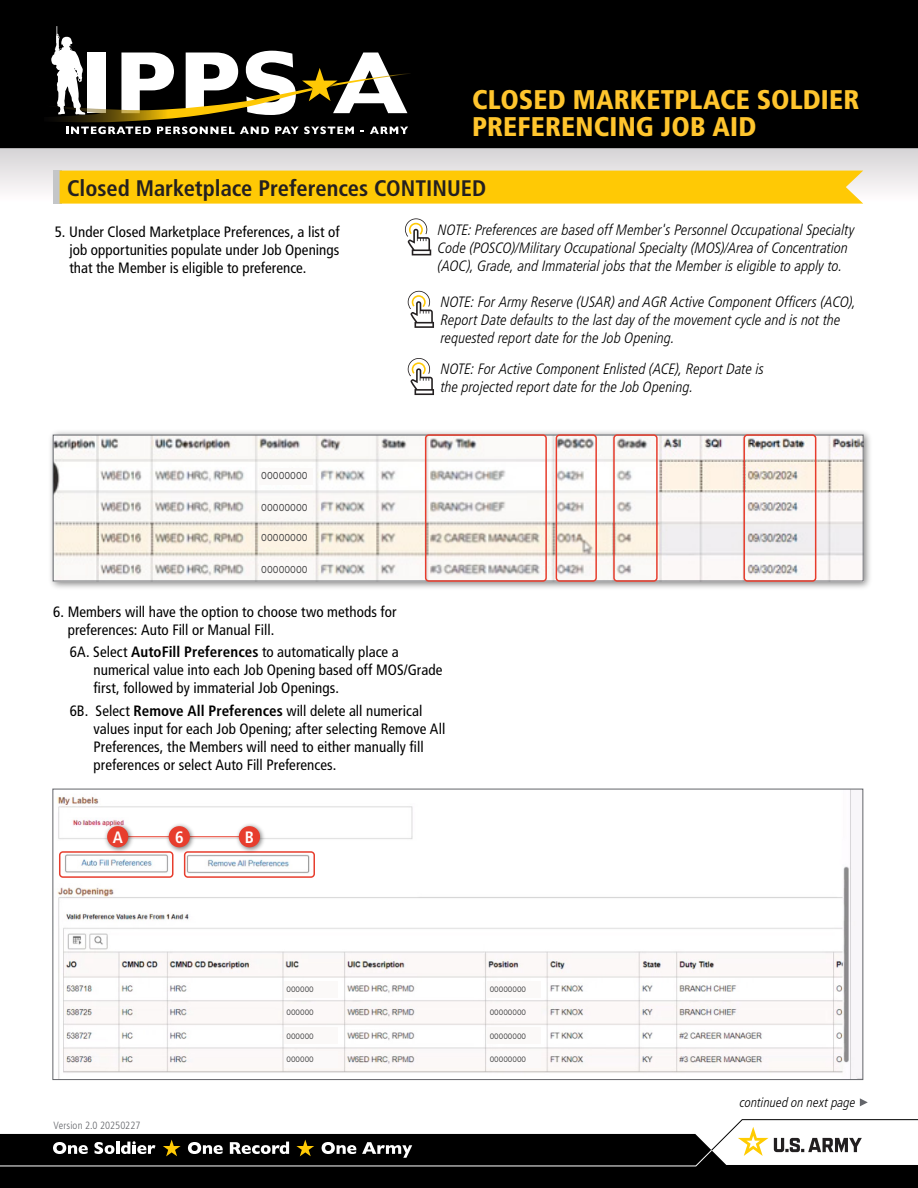
<style>
.page{position:relative;width:918px;height:1188px;background:#fff}
.page>*{position:absolute;margin:0;border:0;box-sizing:border-box;transform-origin:0 0}
.t1{font:900 condensed 27px/27px "Frutiger LT Std";letter-spacing:.005em;color:#ffc52d}
.t2{font:700 condensed 22.5px "Frutiger LT Std";color:#231f20}
.t3{font:700 condensed 16.5px "Frutiger LT Std";color:#fff}
.t4{font:condensed 15px/18px "Frutiger LT Std";letter-spacing:.005em;color:#000}
.t5{font:italic 300 condensed 15px/18px "Frutiger LT Pro";color:#000}
.t6{font:italic 300 condensed 13.35px "Frutiger LT Pro";letter-spacing:.005em;color:#000}
.t7{font:10.5px "Proxima Nova";color:#404041;scale:.9 1}
.t8{font:300 condensed 10.5px "Frutiger LT Std";letter-spacing:.005em;color:#63656a}
.t9{font:8.25px "Proxima Nova";color:#404041;scale:.9 1}
.s1{font-weight:700}
</style>
<div class="page">
<svg style="left:0;top:148px;width:918px;height:42px;background:#dedbda"></svg>
<svg style="left:53px;top:171px;width:7px;height:33px"></svg>
<div style="left:60px;top:171px;width:803px;height:33px;background:#ffc905"></div>
<svg style="left:860px;top:1098px;width:8px;height:8px"></svg>
<div style="left:0;top:1166px;width:918px;height:22px;background:#000"></div>
<svg style="left:0;top:1119px;width:918px;height:47px"></svg>
<svg style="left:405px;top:218px;width:26px;height:37px"></svg>
<svg style="left:408px;top:291px;width:26px;height:37px"></svg>
<svg style="left:408px;top:358px;width:26px;height:37px"></svg>
<img style="left:50px;top:431px;width:820px;height:157px">
<img style="left:55px;top:437px;width:807px;height:142px">
<img style="left:57px;top:791px;width:804px;height:287px">
<div style="left:259px;top:468px;width:54px;height:17px;background:#fbf9f8"></div>
<div style="left:259px;top:500px;width:54px;height:16px;background:#fbf9f7"></div>
<div style="left:259px;top:530px;width:54px;height:16px;background:#fdf3e4"></div>
<div style="left:259px;top:562px;width:54px;height:16px;background:#fbf9f8"></div>
<div style="left:488px;top:981px;width:53px;height:17px;background:#fbf9f8"></div>
<div style="left:488px;top:1004px;width:53px;height:17px;background:#fcf8f8"></div>
<div style="left:488px;top:1027px;width:53px;height:16px;background:#fbf9f8"></div>
<div style="left:488px;top:1051px;width:53px;height:17px;background:#fbf9f9"></div>
<div style="left:284px;top:981px;width:54px;height:17px;background:#fbf9f8"></div>
<div style="left:284px;top:1004px;width:54px;height:17px;background:#fcf8f8"></div>
<div style="left:284px;top:1027px;width:54px;height:16px;background:#fbf9f8"></div>
<div style="left:284px;top:1051px;width:54px;height:17px;background:#fbf9f9"></div>
<div style="left:425px;top:434px;width:122px;height:148px;border:2px solid #e73d2d;border-radius:3px"></div>
<div style="left:613px;top:434px;width:45px;height:148px;border:2px solid #e73d2d;border-radius:3px"></div>
<div style="left:743px;top:434px;width:73px;height:148px;border:2px solid #e73d2d;border-radius:3px"></div>
<div style="left:556px;top:434px;width:41px;height:148px;border:2px solid #e73d2d;border-radius:3px"></div>
<div style="left:59px;top:851px;width:114px;height:27px;border:2px solid #e73d2d;border-radius:3px"></div>
<div style="left:184px;top:851px;width:131px;height:27px;border:2px solid #e73d2d;border-radius:3px"></div>
<hr style="left:123px;top:836px;width:120px;height:1px;background:#e73d2d">
<img style="left:163px;top:820px;width:35px;height:35px">
<div style="left:169px;top:826px;width:21px;height:21px;background:#e73d2d;border-radius:50%"></div>
<img style="left:233px;top:821px;width:35px;height:34px">
<div style="left:239px;top:826px;width:21px;height:21px;background:#e73d2d;border-radius:50%"></div>
<img style="left:102px;top:821px;width:34px;height:34px">
<div style="left:107px;top:826px;width:21px;height:21px;background:#e73d2d;border-radius:50%"></div>
<div style="left:0;top:0;width:918px;height:148px;background:#000"></div>
<svg style="left:51px;top:26px;width:359px;height:108px"></svg>
<h1 class="t1" style="left:472px;top:86px;width:389px">CLOSED MARKETPLACE SOLDIER<br>PREFERENCING JOB AID</h1>
<h2 class="t2" style="left:67px;top:175px;width:420px">Closed Marketplace Preferences CONTINUED</h2>
<p class="t4" style="left:69px;top:223px;width:272px;text-align:justify;text-indent:-15px">5. Under Closed Marketplace Preferences, a list of job opportunities populate under Job Openings that the Member is eligible to preference.</p>
<p class="t5" style="left:438px;top:221px;width:418px">NOTE: Preferences are based off Member's Personnel Occupational Specialty<br>Code (POSCO)/Military Occupational Specialty (MOS)/Area of Concentration (AOC), Grade, and Immaterial jobs that the Member is eligible to apply to.</p>
<p class="t5" style="left:441px;top:293px;width:417px">NOTE: For Army Reserve (USAR) and AGR Active Component Officers (ACO),<br>Report Date defaults to the last day of the movement cycle and is not the requested report date for the Job Opening.</p>
<p class="t5" style="left:441px;top:360px;width:325px">NOTE: For Active Component Enlisted (ACE), Report Date is the projected report date for the Job Opening.</p>
<p class="t7" style="left:261px;top:468px;width:53px">00000000</p>
<p class="t7" style="left:261px;top:499px;width:53px">00000000</p>
<p class="t7" style="left:261px;top:530px;width:53px">00000000</p>
<p class="t7" style="left:261px;top:562px;width:53px">00000000</p>
<p class="t4" style="left:68px;top:603px;width:330px;text-indent:-15px">6. Members will have the option to choose two methods for preferences: Auto Fill or Manual Fill.</p>
<p class="t4" style="left:94px;top:643px;width:350px;text-indent:-24px">6A. Select <span class="s1">AutoFill Preferences</span> to automatically place a numerical value into each Job Opening based off MOS/Grade first, followed by immaterial Job Openings.</p>
<p class="t4" style="left:94px;top:702px;width:353px;text-indent:-24px">6B. Select <span class="s1">Remove All Preferences</span> will delete all numerical values input for each Job Opening; after selecting Remove All Preferences, the Members will need to either manually fill preferences or select Auto Fill Preferences.</p>
<p class="t3" style="left:113px;top:828px;width:12px">A</p>
<p class="t3" style="left:175px;top:828px;width:10px">6</p>
<p class="t3" style="left:245px;top:828px;width:11px">B</p>
<p class="t8" style="left:54px;top:1119px;width:88px">Version 2.0 20250227</p>
<p class="t9" style="left:287px;top:983px;width:32px">000000</p>
<p class="t9" style="left:287px;top:1006px;width:32px">000000</p>
<p class="t9" style="left:287px;top:1030px;width:32px">000000</p>
<p class="t9" style="left:287px;top:1053px;width:32px">000000</p>
<p class="t9" style="left:490px;top:983px;width:42px">00000000</p>
<p class="t9" style="left:490px;top:1006px;width:42px">00000000</p>
<p class="t9" style="left:490px;top:1030px;width:42px">00000000</p>
<p class="t9" style="left:490px;top:1053px;width:42px">00000000</p>
<p class="t6" style="left:740px;top:1094px;width:117px">continued on next page</p>
</div>
